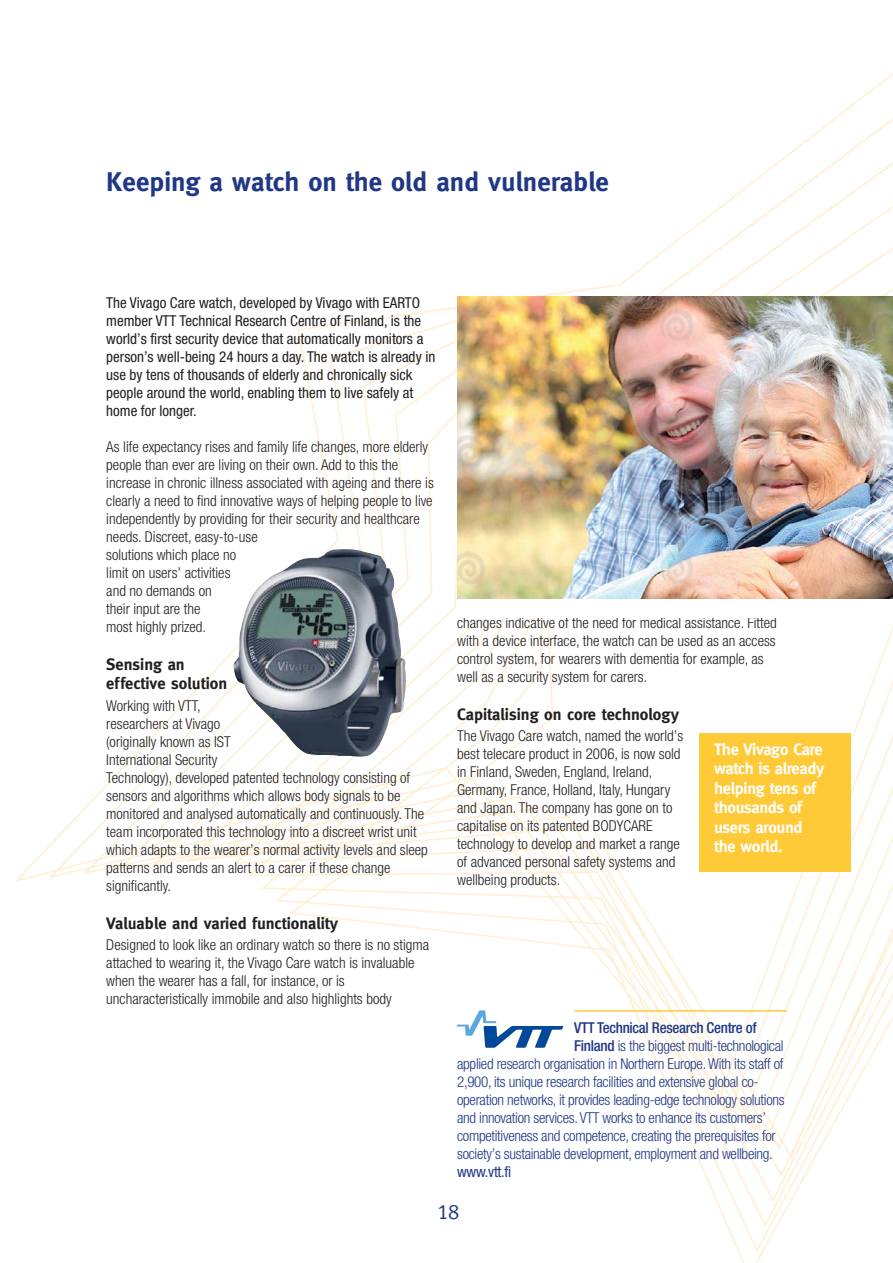
<style>
.page{position:relative;width:893px;height:1263px;background:#fff}
.page>*{position:absolute;margin:0;border:0;box-sizing:border-box;transform-origin:0 0}
.t1{font:700 27px "Meta";color:#1f3786}
.t2{font:21px "Meta Caps";color:#1f3786}
.t3{font:700 16.5px/19.5px "Meta";color:#231f20}
.t4{font:700 16.5px/19.5px "Meta";letter-spacing:-.02em;color:#fff}
.t5{font:300 condensed 15px/18px "Helvetica Neue";color:#231f20}
.t6{font:300 condensed 15px "Helvetica Neue";letter-spacing:-.02em;color:#1f3786}
.t7{font:condensed 15px/18px "Helvetica Neue";color:#231f20}
.t8{font:500 condensed 15px "Helvetica Neue";letter-spacing:-.02em;color:#1f3786}
.t9{font:condensed 15px "Helvetica Neue";letter-spacing:-.02em;color:#1f3786}
.s1{font-weight:500}
</style>
<div class="page">
<img style="left:15px;top:74px;width:877px;height:1189px">
<img style="left:232px;top:547px;width:175px;height:210px">
<div style="left:457px;top:296px;width:435px;height:321px;background:#fff"></div>
<img style="left:457px;top:297px;width:435px;height:302px">
<hr style="left:574px;top:1010px;width:213px;height:2px;background:#ffca38">
<svg style="left:457px;top:1010px;width:106px;height:38px"></svg>
<div style="left:699px;top:733px;width:152px;height:139px;background:#ffca38"></div>
<h1 class="t1" style="left:106px;top:171px;width:504px">Keeping a watch on the old and vulnerable</h1>
<p class="t7" style="left:106px;top:295px;width:331px">The Vivago Care watch, developed by Vivago with EARTO member VTT Technical Research Centre of Finland, is the world’s first security device that automatically monitors a person’s well-being 24 hours a day. The watch is already in use by tens of thousands of elderly and chronically sick people around the world, enabling them to live safely at home for longer.</p>
<p class="t5" style="left:106px;top:439px;width:329px">As life expectancy rises and family life changes, more elderly people than ever are living on their own. Add to this the increase in chronic illness associated with ageing and there is clearly a need to find innovative ways of helping people to live independently by providing for their security and healthcare needs. Discreet, easy-to-use<br>solutions which place no<br>limit on users’ activities<br>and no demands on<br>their input are the<br>most highly prized.</p>
<p class="t3" style="left:106px;top:656px;width:122px">Sensing an effective solution</p>
<p class="t5" style="left:106px;top:698px;width:323px">Working with VTT,<br>researchers at Vivago<br>(originally known as IST<br>International Security<br>Technology), developed patented technology consisting of sensors and algorithms which allows body signals to be monitored and analysed automatically and continuously. The team incorporated this technology into a discreet wrist unit which adapts to the wearer’s normal activity levels and sleep patterns and sends an alert to a carer if these change significantly.</p>
<p class="t3" style="left:106px;top:914px;width:233px">Valuable and varied functionality</p>
<p class="t5" style="left:106px;top:937px;width:324px">Designed to look like an ordinary watch so there is no stigma attached to wearing it, the Vivago Care watch is invaluable when the wearer has a fall, for instance, or is uncharacteristically immobile and also highlights body</p>
<p class="t5" style="left:457px;top:615px;width:321px">changes indicative of the need for medical assistance. Fitted with a device interface, the watch can be used as an access control system, for wearers with dementia for example, as well as a security system for carers.</p>
<p class="t3" style="left:457px;top:705px;width:224px">Capitalising on core technology</p>
<p class="t5" style="left:457px;top:728px;width:228px">The Vivago Care watch, named the world’s best telecare product in 2006, is now sold in Finland, Sweden, England, Ireland, Germany, France, Holland, Italy, Hungary and Japan. The company has gone on to capitalise on its patented BODYCARE technology to develop and market a range of advanced personal safety systems and wellbeing products.</p>
<p class="t4" style="left:714px;top:741px;width:112px">The Vivago Care watch is already helping tens of thousands of users around the world.</p>
<p class="t8" style="left:574px;top:1022px;width:184px">VTT Technical Research Centre of</p>
<p class="t6" style="left:574px;top:1040px;width:211px"><span class="s1">Finland</span> is the biggest multi-technological</p>
<p class="t6" style="left:457px;top:1058px;width:328px">applied research organisation in Northern Europe. With its staff of</p>
<p class="t6" style="left:457px;top:1076px;width:303px">2,900, its unique research facilities and extensive global co-</p>
<p class="t6" style="left:457px;top:1094px;width:329px">operation networks, it provides leading-edge technology solutions</p>
<p class="t6" style="left:457px;top:1112px;width:310px">and innovation services. VTT works to enhance its customers’</p>
<p class="t6" style="left:457px;top:1130px;width:320px">competitiveness and competence, creating the prerequisites for</p>
<p class="t6" style="left:457px;top:1148px;width:317px">society’s sustainable development, employment and wellbeing.</p>
<p class="t9" style="left:457px;top:1166px;width:55px">www.vtt.fi</p>
<h2 class="t2" style="left:437px;top:1200px;width:24px">18</h2>
</div>
